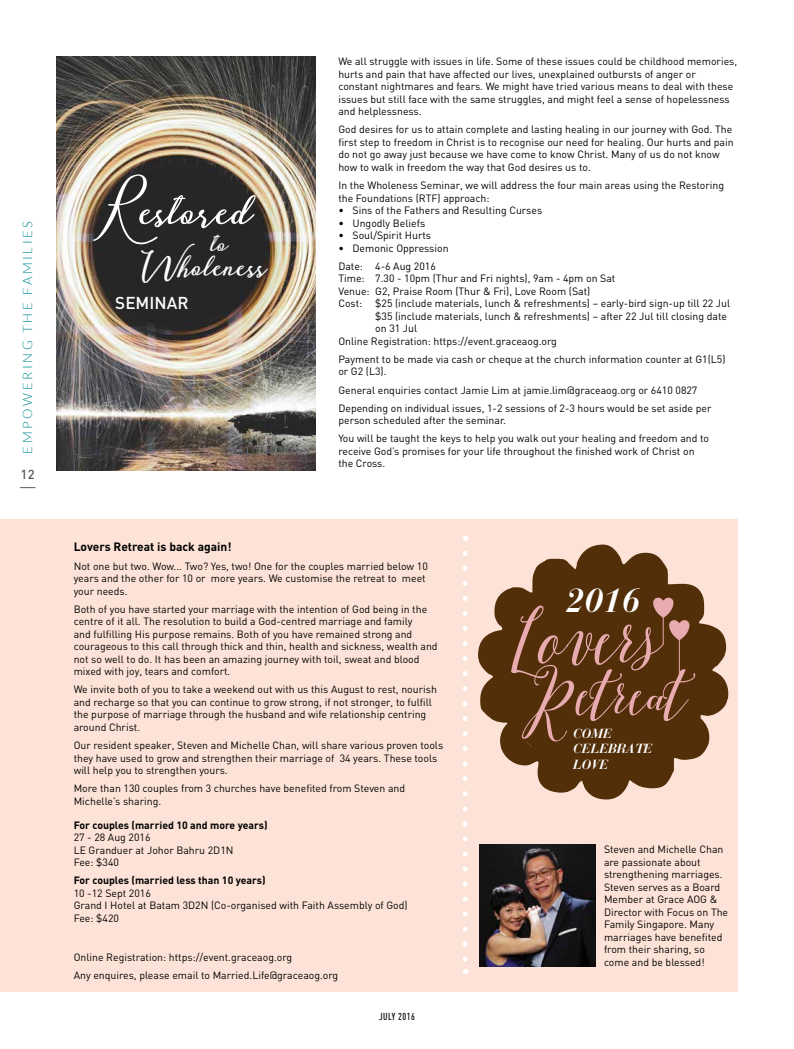
<style>
.page{position:relative;width:794px;height:1049px;background:#fff}
.page>*{position:absolute;margin:0;border:0;box-sizing:border-box;transform-origin:0 0}
.t1{font:58.1px "Paullina";color:#fff}
.t2{font:39.9px "Paullina";color:#fff}
.t3{font:italic 700 33.2px "Bauer Bodoni";color:#fff}
.t4{font:32.7px "Paullina";color:#fff}
.t5{font:500 17px "DIN";color:#fff}
.t6{font:italic 700 13.1px/15.7px "Bauer Bodoni";color:#fff}
.t7{font:300 13px "Lato";letter-spacing:.2em;color:#008892}
.t8{font:500 13px "DIN";color:#58595b}
.t9{font:700 12px "DIN";color:#000}
.t10{font:10.5px/12.5px "DIN";color:#000}
.t11{font:700 10.5px "DIN";color:#000}
.t12{font:500 condensed 10px "DIN Pro";letter-spacing:.05em;color:#000}
</style>
<div class="page">
<div style="left:0;top:519px;width:737px;height:473px;background:#fde3d7"></div>
<img style="left:57px;top:57px;width:259px;height:414px">
<svg style="left:478px;top:544px;width:250px;height:255px;fill:#532f09"></svg>
<svg style="left:511px;top:596px;width:184px;height:145px;background:#694121"></svg>
<hr style="left:679px;top:632px;width:1px;height:42px;background:#e8abb0">
<img style="left:479px;top:845px;width:116px;height:122px">
<svg style="left:462px;top:553px;width:5px;height:421px"></svg>
<svg style="left:20px;top:487px;width:15px;height:1px"></svg>
<p class="t7" style="left:21px;top:454px;width:234px;rotate:-90deg">EMPOWERING THE FAMILIES</p>
<p class="t8" style="left:20px;top:465px;width:16px">12</p>
<h1 class="t1" style="left:98px;top:169px;width:156px">Restored</h1>
<h2 class="t2" style="left:140px;top:238px;width:52px">W</h2>
<h3 class="t4" style="left:211px;top:220px;width:18px">to</h3>
<h2 class="t2" style="left:180px;top:238px;width:88px">holeness</h2>
<h3 class="t5" style="left:115px;top:292px;width:75px">SEMINAR</h3>
<p class="t10" style="left:338px;top:55px;width:400px">We all struggle with issues in life. Some of these issues could be childhood memories, hurts and pain that have affected our lives, unexplained outbursts of anger or constant nightmares and fears. We might have tried various means to deal with these issues but still face with the same struggles, and might feel a sense of hopelessness and helplessness.</p>
<p class="t10" style="left:338px;top:123px;width:397px">God desires for us to attain complete and lasting healing in our journey with God. The first step to freedom in Christ is to recognise our need for healing. Our hurts and pain do not go away just because we have come to know Christ. Many of us do not know how to walk in freedom the way that God desires us to.</p>
<p class="t10" style="left:338px;top:179px;width:387px">In the Wholeness Seminar, we will address the four main areas using the Restoring the Foundations (RTF) approach:</p>
<p class="t10" style="left:338px;top:204px;width:205px">• Sins of the Fathers and Resulting Curses</p>
<p class="t10" style="left:338px;top:216px;width:88px">• Ungodly Beliefs</p>
<p class="t10" style="left:338px;top:229px;width:94px">• Soul/Spirit Hurts</p>
<p class="t10" style="left:338px;top:238px;width:112px;line-height:18.2px">• Demonic Oppression<br>Date: 4-6 Aug 2016</p>
<p class="t10" style="left:338px;top:272px;width:278px">Time: 7.30 - 10pm (Thur and Fri nights), 9am - 4pm on Sat</p>
<p class="t10" style="left:338px;top:284px;width:253px">Venue: G2, Praise Room (Thur &amp; Fri), Love Room (Sat)</p>
<p class="t10" style="left:338px;top:297px;width:393px">Cost: $25 (include materials, lunch &amp; refreshments) – early-bird sign-up till 22 Jul</p>
<p class="t10" style="left:375px;top:309px;width:353px">$35 (include materials, lunch &amp; refreshments) – after 22 Jul till closing date</p>
<p class="t10" style="left:375px;top:322px;width:43px">on 31 Jul</p>
<p class="t10" style="left:338px;top:334px;width:220px">Online Registration: https://event.graceaog.org</p>
<p class="t10" style="left:338px;top:353px;width:388px">Payment to be made via cash or cheque at the church information counter at G1(L5) or G2 (L3).</p>
<p class="t10" style="left:338px;top:380px;width:374px;line-height:18.2px">General enquiries contact Jamie Lim at jamie.lim@graceaog.org or 6410 0827<br>Depending on individual issues, 1-2 sessions of 2-3 hours would be set aside per</p>
<p class="t10" style="left:338px;top:411px;width:372px;line-height:18.2px">person scheduled after the seminar.<br>You will be taught the keys to help you walk out your healing and freedom and to</p>
<p class="t10" style="left:338px;top:445px;width:358px">receive God’s promises for your life throughout the finished work of Christ on the Cross.</p>
<p class="t9" style="left:74px;top:539px;width:159px">Lovers Retreat is back again!</p>
<p class="t10" style="left:74px;top:559px;width:355px">Not one but two. Wow... Two? Yes, two! One for the couples married below 10 years and the other for 10 or more years. We customise the retreat to meet your needs.</p>
<p class="t10" style="left:74px;top:602px;width:365px">Both of you have started your marriage with the intention of God being in the centre of it all. The resolution to build a God-centred marriage and family<br>and fulfilling His purpose remains. Both of you have remained strong and courageous to this call through thick and thin, health and sickness, wealth and not so well to do. It has been an amazing journey with toil, sweat and blood mixed with joy, tears and comfort.</p>
<p class="t10" style="left:74px;top:683px;width:365px">We invite both of you to take a weekend out with us this August to rest, nourish and recharge so that you can continue to grow strong, if not stronger, to fulfill the purpose of marriage through the husband and wife relationship centring around Christ.</p>
<p class="t10" style="left:74px;top:739px;width:371px">Our resident speaker, Steven and Michelle Chan, will share various proven tools they have used to grow and strengthen their marriage of 34 years. These tools will help you to strengthen yours.</p>
<p class="t10" style="left:74px;top:782px;width:333px">More than 130 couples from 3 churches have benefited from Steven and<br>Michelle’s sharing.</p>
<p class="t11" style="left:74px;top:818px;width:195px">For couples (married 10 and more years)</p>
<p class="t10" style="left:74px;top:831px;width:161px">27 - 28 Aug 2016<br>LE Granduer at Johor Bahru 2D1N<br>Fee: $340</p>
<p class="t11" style="left:74px;top:873px;width:193px">For couples (married less than 10 years)</p>
<p class="t10" style="left:74px;top:886px;width:335px">10 -12 Sept 2016<br>Grand I Hotel at Batam 3D2N (Co-organised with Faith Assembly of God)<br>Fee: $420</p>
<p class="t10" style="left:74px;top:948px;width:266px;line-height:18.2px">Online Registration: https://event.graceaog.org<br>Any enquires, please email to Married.Life@graceaog.org</p>
<p class="t12" style="left:379px;top:1010px;width:37px">JULY 2016</p>
<h3 class="t3" style="left:566px;top:580px;width:75px">2016</h3>
<p class="t6" style="left:573px;top:725px;width:81px">COME<br>CELEBRATE<br>LOVE</p>
<p class="t10" style="left:604px;top:843px;width:126px">Steven and Michelle Chan are passionate about strengthening marriages.<br>Steven serves as a Board<br>Member at Grace AOG &amp;<br>Director with Focus on The<br>Family Singapore. Many marriages have benefited from their sharing, so come and be blessed!</p>
</div>
